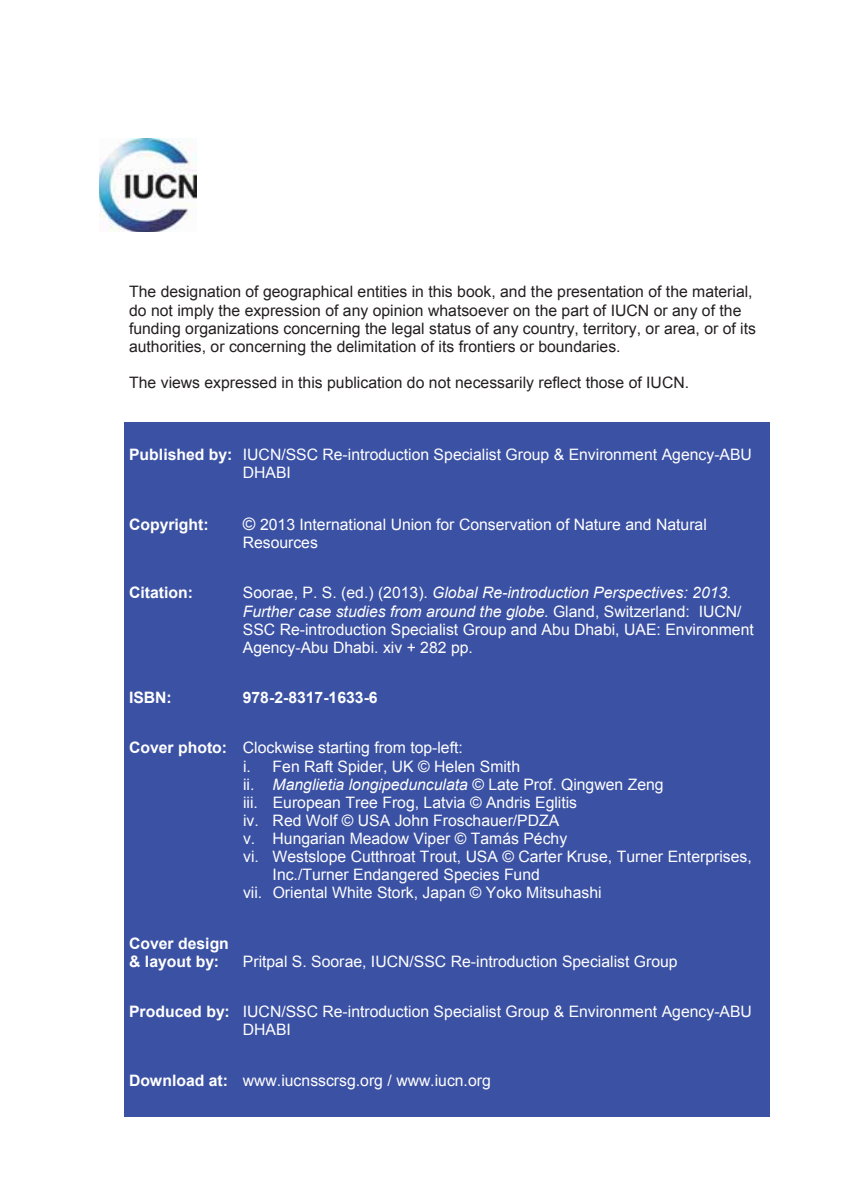
<style>
.page{position:relative;width:844px;height:1191px;background:#fff}
.page>*{position:absolute;margin:0;border:0;box-sizing:border-box;transform-origin:0 0}
.t1{font:15.75px/18.2px "Arial";color:#fff}
.t2{font:15.75px/18.2px "Arial";color:#231f20}
.t3{font:700 15.75px/18.2px "Arial";color:#fff}
.t4{font:italic 15.75px "Arial";color:#fff}
.s1{font-weight:700}
.s2{font-size:17.15px}
.s3{font-style:italic}
.s4{font-style:normal}
</style>
<div class="page">
<div style="left:124px;top:422px;width:645px;height:694px;background:#3b51a3"></div>
<img style="left:99px;top:138px;width:98px;height:94px">
<p class="t2" style="left:129px;top:283px;width:628px">The designation of geographical entities in this book, and the presentation of the material, do not imply the expression of any opinion whatsoever on the part of IUCN or any of the funding organizations concerning the legal status of any country, territory, or area, or of its authorities, or concerning the delimitation of its frontiers or boundaries.</p>
<p class="t2" style="left:129px;top:373px;width:561px">The views expressed in this publication do not necessarily reflect those of IUCN.</p>
<p class="t1" style="left:243px;top:445px;width:510px;text-indent:-114px"><span class="s1">Published by:</span> IUCN/SSC Re-introduction Specialist Group &amp; Environment Agency-ABU<br>DHABI</p>
<p class="t3" style="left:129px;top:515px;width:81px">Copyright:</p>
<p class="t1" style="left:243px;top:515px;width:465px"><span class="s2">©</span> 2013 International Union for Conservation of Nature and Natural<br>Resources</p>
<p class="t3" style="left:129px;top:584px;width:65px">Citation:</p>
<p class="t1" style="left:243px;top:584px;width:512px">Soorae, P. S. (ed.) (2013). <span class="s3">Global Re-introduction Perspectives: 2013.<br>Further case studies from around the globe</span>. Gland, Switzerland: IUCN/ SSC Re-introduction Specialist Group and Abu Dhabi, UAE: Environment Agency-Abu Dhabi. xiv + 282 pp.</p>
<p class="t3" style="left:129px;top:688px;width:44px">ISBN:</p>
<p class="t3" style="left:243px;top:688px;width:136px">978-2-8317-1633-6</p>
<p class="t1" style="left:129px;top:739px;width:335px"><span class="s1">Cover photo:</span> Clockwise starting from top-left:</p>
<p class="t1" style="left:243px;top:757px;width:278px">i. Fen Raft Spider, UK © Helen Smith</p>
<p class="t4" style="left:243px;top:775px;width:422px"><span class="s4">ii.</span> Manglietia longipedunculata <span class="s4">© Late Prof. Qingwen Zeng</span></p>
<p class="t1" style="left:243px;top:793px;width:335px">iii. European Tree Frog, Latvia © Andris Eglitis</p>
<p class="t1" style="left:243px;top:811px;width:317px">iv. Red Wolf © USA John Froschauer/PDZA</p>
<p class="t1" style="left:243px;top:829px;width:325px">v. Hungarian Meadow Viper © Tamás Péchy</p>
<p class="t1" style="left:243px;top:847px;width:510px">vi. Westslope Cutthroat Trout, USA © Carter Kruse, Turner Enterprises,</p>
<p class="t1" style="left:272px;top:866px;width:269px">Inc./Turner Endangered Species Fund</p>
<p class="t1" style="left:243px;top:884px;width:360px">vii. Oriental White Stork, Japan © Yoko Mitsuhashi</p>
<p class="t3" style="left:129px;top:934px;width:101px">Cover design &amp; layout by:</p>
<p class="t1" style="left:243px;top:952px;width:436px">Pritpal S. Soorae, IUCN/SSC Re-introduction Specialist Group</p>
<p class="t1" style="left:243px;top:1002px;width:510px;text-indent:-114px"><span class="s1">Produced by:</span> IUCN/SSC Re-introduction Specialist Group &amp; Environment Agency-ABU<br>DHABI</p>
<p class="t1" style="left:129px;top:1071px;width:363px"><span class="s1">Download at:</span> www.iucnsscrsg.org / www.iucn.org</p>
</div>
